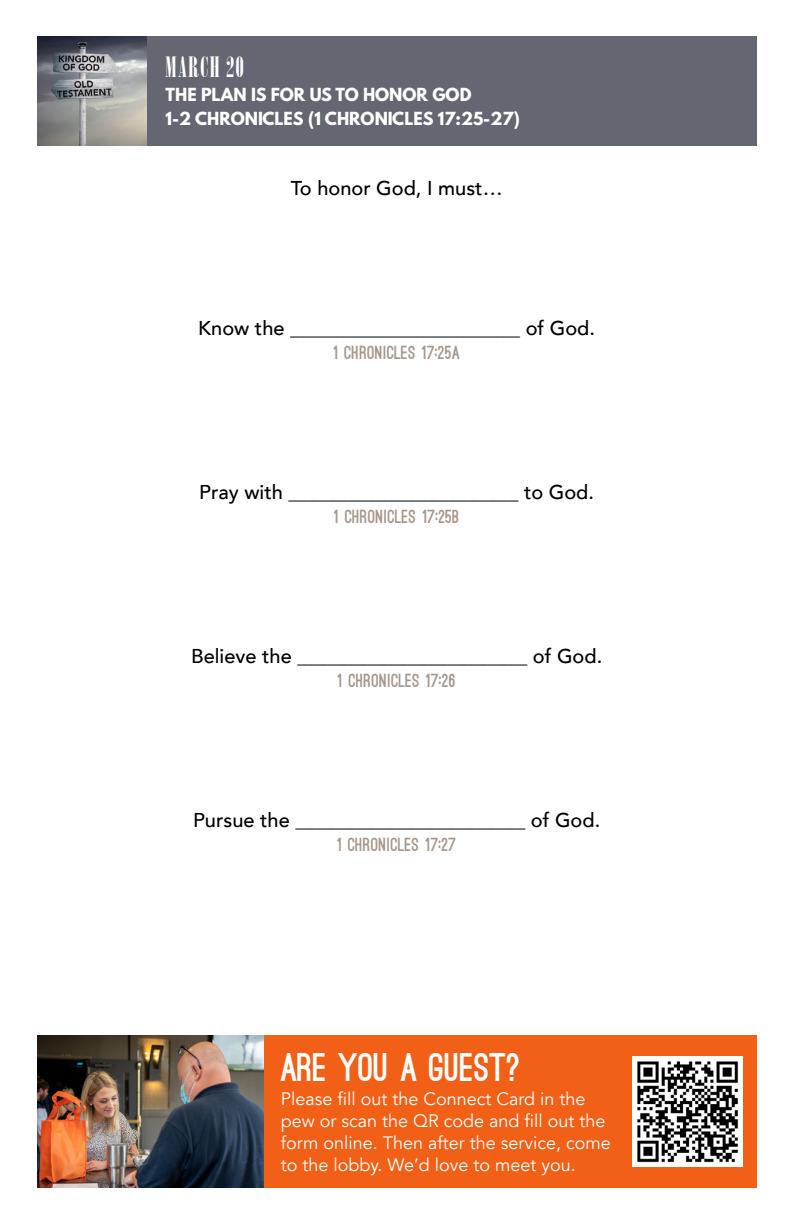
<style>
.page{position:relative;width:792px;height:1224px;background:#fff}
.page>*{position:absolute;margin:0;border:0;box-sizing:border-box;transform-origin:0 0}
.t1{font:900 38px "Ostrich Sans";color:#fff}
.t2{font:28px "Onyx";letter-spacing:.05em;color:#fff}
.t3{font:500 20px "Avenir LT";color:#000}
.t4{font:18px/22px "Avenir LT";color:#fff}
.t5{font:900 18px "Ostrich Sans";letter-spacing:.02em;color:#a7988b}
.t6{font:700 16px "League Spartan";color:#fff}
</style>
<div class="page">
<img style="left:38px;top:36px;width:110px;height:110px">
<div style="left:148px;top:36px;width:609px;height:110px;background:#646672"></div>
<div style="left:38px;top:1035px;width:719px;height:153px;background:#f25f16"></div>
<img style="left:38px;top:1035px;width:225px;height:153px">
<img style="left:632px;top:1057px;width:110px;height:110px">
<p class="t2" style="left:166px;top:51px;width:79px">MARCH 20</p>
<p class="t6" style="left:166px;top:82px;width:307px">THE PLAN IS FOR US TO HONOR GOD</p>
<p class="t6" style="left:166px;top:106px;width:356px">1-2 CHRONICLES (1 CHRONICLES 17:25-27)</p>
<p class="t3" style="left:291px;top:177px;width:213px">To honor God, I must…</p>
<p class="t3" style="left:198px;top:317px;width:398px">Know the _______________________ of God.</p>
<p class="t5" style="left:333px;top:346px;width:128px">1 CHRONICLES 17:25A</p>
<p class="t3" style="left:199px;top:481px;width:396px">Pray with _______________________ to God.</p>
<p class="t5" style="left:334px;top:510px;width:127px">1 CHRONICLES 17:25B</p>
<p class="t3" style="left:191px;top:645px;width:413px">Believe the _______________________ of God.</p>
<p class="t5" style="left:338px;top:674px;width:120px">1 CHRONICLES 17:26</p>
<p class="t3" style="left:193px;top:809px;width:409px">Pursue the _______________________ of God.</p>
<p class="t5" style="left:337px;top:838px;width:121px">1 CHRONICLES 17:27</p>
<p class="t1" style="left:281px;top:1053px;width:241px">ARE YOU A GUEST?</p>
<p class="t4" style="left:281px;top:1088px;width:332px">Please fill out the Connect Card in the pew or scan the QR code and fill out the form online. Then after the service, come to the lobby. We’d love to meet you.</p>
</div>
